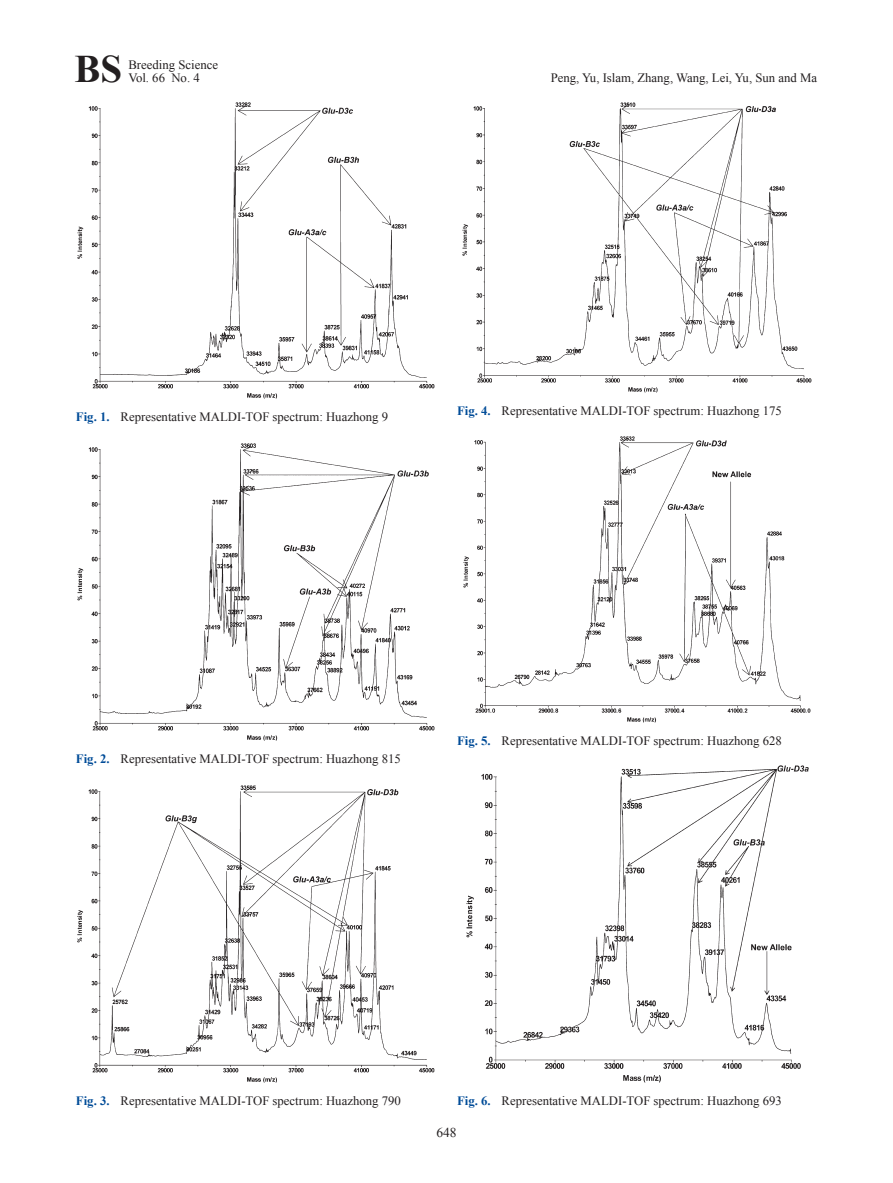
<style>
.page{position:relative;width:893px;height:1183px;background:#fff}
.page>*{position:absolute;margin:0;border:0;box-sizing:border-box;transform-origin:0 0}
.t1{font:700 39px "Times New Roman";color:#231f20}
.t2{font:13.5px "Times New Roman";color:#231f20}
.t3{font:12.75px "Times New Roman";color:#231f20}
.s1{font-weight:700;color:#014c98}
</style>
<div class="page">
<img style="left:78px;top:102px;width:356px;height:296px">
<img style="left:78px;top:444px;width:356px;height:296px">
<img style="left:78px;top:785px;width:356px;height:297px">
<img style="left:462px;top:102px;width:350px;height:290px">
<img style="left:464px;top:436px;width:346px;height:286px">
<img style="left:466px;top:765px;width:342px;height:317px">
<h1 class="t1" style="left:74px;top:42px;width:49px">BS</h1>
<p class="t3" style="left:128px;top:56px;width:91px">Breeding Science</p>
<p class="t3" style="left:128px;top:69px;width:73px">Vol. 66 No. 4</p>
<p class="t3" style="left:551px;top:69px;width:268px">Peng, Yu, Islam, Zhang, Wang, Lei, Yu, Sun and Ma</p>
<p class="t3" style="left:76px;top:408px;width:314px"><span class="s1">Fig. 1.</span> Representative MALDI-TOF spectrum: Huazhong 9</p>
<p class="t3" style="left:457px;top:402px;width:326px"><span class="s1">Fig. 4.</span> Representative MALDI-TOF spectrum: Huazhong 175</p>
<p class="t3" style="left:76px;top:750px;width:326px"><span class="s1">Fig. 2.</span> Representative MALDI-TOF spectrum: Huazhong 815</p>
<p class="t3" style="left:457px;top:732px;width:326px"><span class="s1">Fig. 5.</span> Representative MALDI-TOF spectrum: Huazhong 628</p>
<p class="t3" style="left:76px;top:1091px;width:326px"><span class="s1">Fig. 3.</span> Representative MALDI-TOF spectrum: Huazhong 790</p>
<p class="t3" style="left:457px;top:1091px;width:326px"><span class="s1">Fig. 6.</span> Representative MALDI-TOF spectrum: Huazhong 693</p>
<p class="t2" style="left:436px;top:1123px;width:22px">648</p>
</div>
